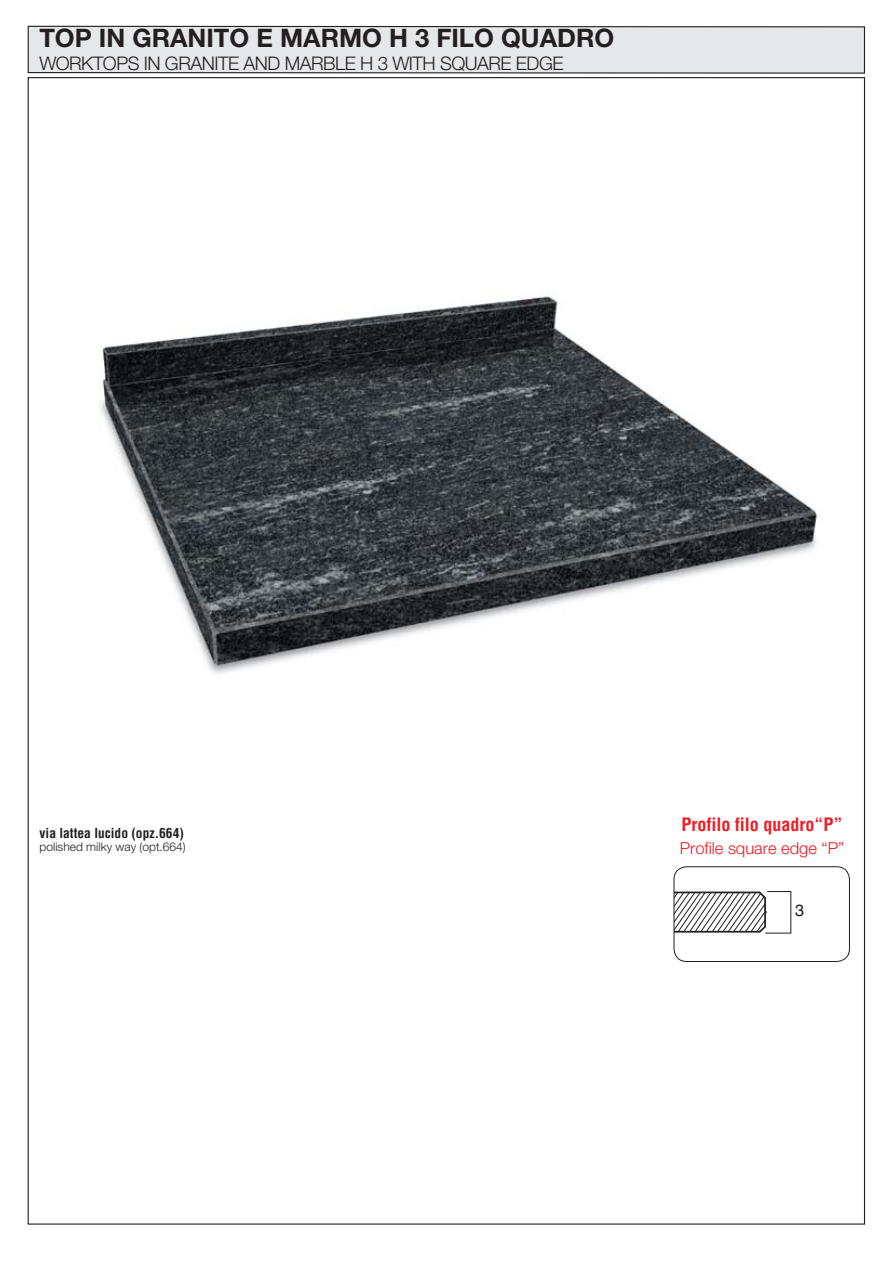
<style>
.page{position:relative;width:893px;height:1263px;background:#fff}
.page>*{position:absolute;margin:0;border:0;box-sizing:border-box;transform-origin:0 0}
.t1{font:700 25.5px "Helvetica Neue";color:#231f20}
.t2{font:300 18.75px "Helvetica Neue LT Pro";letter-spacing:-.025em;color:#231f20}
.t3{font:700 condensed 18px "Helvetica";color:#ed1c24}
.t4{font:300 16.5px "Helvetica Neue LT Pro";color:#ed1c24}
.t5{font:16.35px "Helvetica";color:#231f20}
.t6{font:700 condensed 13.5px "Helvetica";color:#231f20}
.t7{font:300 12px "Helvetica Neue LT Pro";color:#231f20}
</style>
<div class="page">
<img style="left:99px;top:296px;width:718px;height:378px">
<svg style="left:676px;top:891px;width:115px;height:43px"></svg>
<div style="left:674px;top:867px;width:176px;height:95px;border:1px solid #231f20;border-radius:13px"></div>
<svg style="left:27px;top:25px;width:838px;height:49px;background:#dddedf"></svg>
<h1 class="t1" style="left:39px;top:29px;width:576px">TOP IN GRANITO E MARMO H 3 FILO QUADRO</h1>
<p class="t2" style="left:39px;top:56px;width:526px">WORKTOPS IN GRANITE AND MARBLE H 3 WITH SQUARE EDGE</p>
<p class="t6" style="left:40px;top:828px;width:146px">via lattea lucido (opz.664)</p>
<p class="t7" style="left:40px;top:843px;width:148px">polished milky way (opt.664)</p>
<p class="t3" style="left:681px;top:818px;width:162px">Profilo filo quadro“P”</p>
<p class="t4" style="left:680px;top:842px;width:166px">Profile square edge “P”</p>
<p class="t5" style="left:795px;top:904px;width:11px">3</p>
</div>
